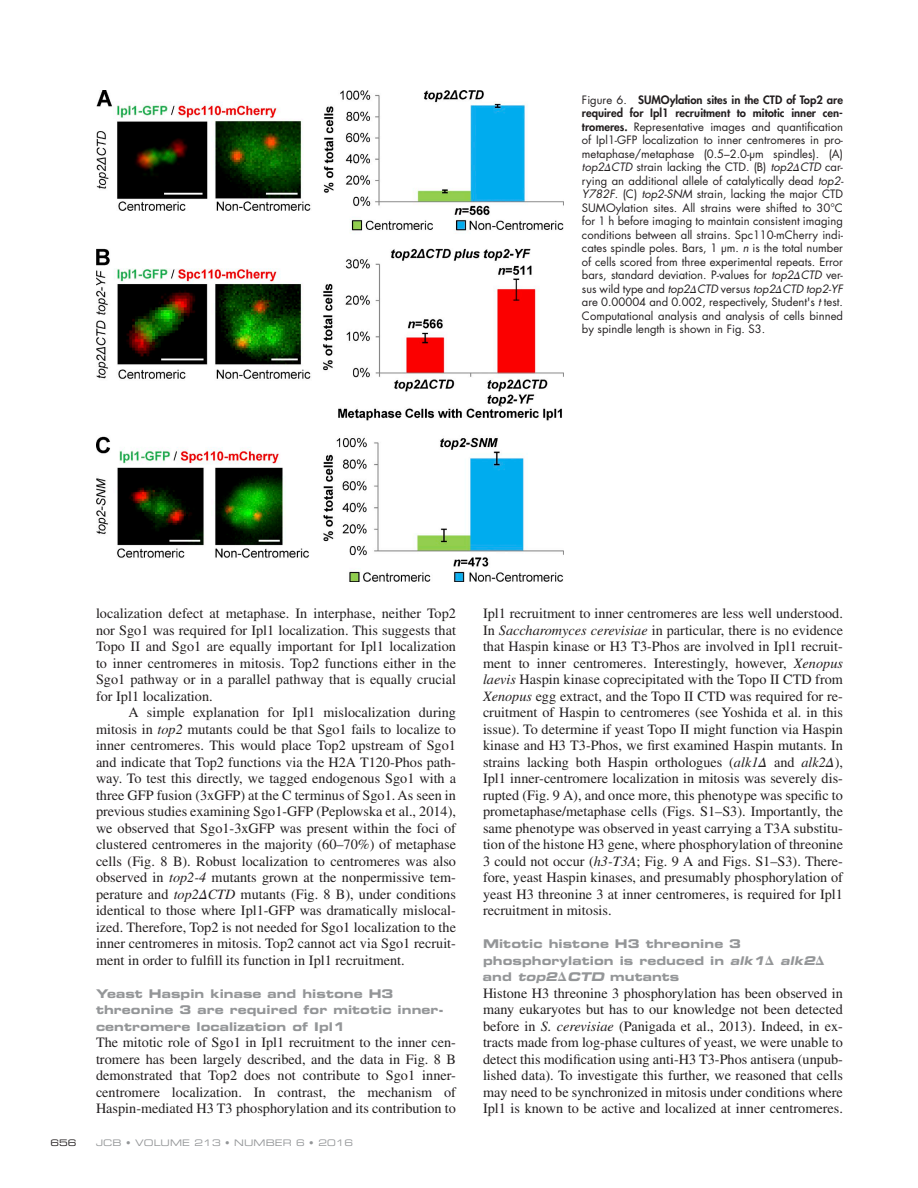
<style>
.page{position:relative;width:918px;height:1188px;background:#fff}
.page>*{position:absolute;margin:0;border:0;box-sizing:border-box;transform-origin:0 0}
.t1{font:14.25px/16.5px "Times LT Std";color:#231f20;text-align:justify}
.t2{font:12px/16.5px "Eurostile LT Std Bold Ex 2";letter-spacing:.005em;color:#949698}
.t3{font:11.25px/13.5px "Futura Std";color:#231f20;text-align:justify}
.t4{font:9px "Eurostile LT Std Ex 2";letter-spacing:.01em;color:#949698}
.t5{font:9px "Eurostile LT Std Ex 2";color:#231f20}
.s1{font-weight:800}
.s2{font-style:italic}
.s3{font-family:"STIX General";font-style:italic}
.s4{font-family:"STIX General";font-weight:700;font-size:13.5px}
</style>
<div class="page">
<img style="left:96px;top:90px;width:468px;height:492px">
<p class="t3" style="left:582px;top:93px;width:263px">Figure 6. <span class="s1">SUMOylation sites in the CTD of Top2 are required for Ipl1 recruitment to mitotic inner cen&shy;tromeres.</span> Representative images and quantification of Ipl1-GFP localization to inner centromeres in pro&shy;metaphase/metaphase (0.5–2.0-µm spindles). (A) <span class="s2">top2</span><span class="s3">Δ</span><span class="s2">CTD</span> strain lacking the CTD. (B) <span class="s2">top2</span><span class="s3">Δ</span><span class="s2">CTD</span> car&shy;rying an additional allele of catalytically dead <span class="s2">top2- Y782F</span>. (C) <span class="s2">top2-SNM</span> strain, lacking the major CTD SUMOylation sites. All strains were shifted to 30°C for 1 h before imaging to maintain consistent imaging conditions between all strains. Spc110-mCherry indi&shy;cates spindle poles. Bars, 1 µm. <span class="s2">n</span> is the total number of cells scored from three experimental repeats. Error bars, standard deviation. P-values for <span class="s2">top2</span><span class="s3">Δ</span><span class="s2">CTD</span> ver&shy;sus wild type and <span class="s2">top2</span><span class="s3">Δ</span><span class="s2">CTD</span> versus <span class="s2">top2</span><span class="s3">Δ</span><span class="s2">CTD top2-YF </span>are 0.00004 and 0.002, respectively, Student's <span class="s2">t</span> test.<br>Computational analysis and analysis of cells binned by spindle length is shown in Fig. S3.</p>
<p class="t1" style="left:96px;top:605px;width:362px">localization defect at metaphase. In interphase, neither Top2 nor Sgo1 was required for Ipl1 localization. This suggests that Topo II and Sgo1 are equally important for Ipl1 localization to inner centromeres in mitosis. Top2 functions either in the Sgo1 pathway or in a parallel pathway that is equally crucial for Ipl1 localization.</p>
<p class="t1" style="left:96px;top:704px;width:362px;text-indent:32px">A simple explanation for Ipl1 mislocalization during mitosis in <span class="s2">top2</span> mutants could be that Sgo1 fails to localize to inner centromeres. This would place Top2 upstream of Sgo1 and indicate that Top2 functions via the H2A T120-Phos path&shy;way. To test this directly, we tagged endogenous Sgo1 with a three GFP fusion (3xGFP) at the C terminus of Sgo1. As seen in previous studies examining Sgo1-GFP (Peplowska et al., 2014), we observed that Sgo1-3xGFP was present within the foci of clustered centromeres in the majority (60–70%) of metaphase cells (Fig. 8 B). Robust localization to centromeres was also observed in <span class="s2">top2-4</span> mutants grown at the nonpermissive tem&shy;perature and <span class="s2">top2</span><span class="s3">Δ</span><span class="s2">CTD</span> mutants (Fig. 8 B), under conditions identical to those where Ipl1-GFP was dramatically mislocal&shy;ized. Therefore, Top2 is not needed for Sgo1 localization to the inner centromeres in mitosis. Top2 cannot act via Sgo1 recruit&shy;ment in order to fulfill its function in Ipl1 recruitment.</p>
<p class="t2" style="left:96px;top:985px;width:349px">Yeast Haspin kinase and histone H3 threonine 3 are required for mitotic inner&shy;centromere localization of Ipl1</p>
<p class="t1" style="left:96px;top:1034px;width:362px">The mitotic role of Sgo1 in Ipl1 recruitment to the inner cen&shy;tromere has been largely described, and the data in Fig. 8 B demonstrated that Top2 does not contribute to Sgo1 inner&shy;centromere localization. In contrast, the mechanism of Haspin-mediated H3 T3 phosphorylation and its contribution to</p>
<p class="t5" style="left:50px;top:1136px;width:28px">656</p>
<p class="t4" style="left:96px;top:1136px;width:259px">JCB • VOLUME 213 • NUMBER 6 • 2016</p>
<p class="t1" style="left:483px;top:605px;width:362px">Ipl1 recruitment to inner centromeres are less well understood.<br>In <span class="s2">Saccharomyces cerevisiae</span> in particular, there is no evidence that Haspin kinase or H3 T3-Phos are involved in Ipl1 recruit&shy;ment to inner centromeres. Interestingly, however, <span class="s2">Xenopus laevis</span> Haspin kinase coprecipitated with the Topo II CTD from <span class="s2">Xenopus</span> egg extract, and the Topo II CTD was required for re&shy;cruitment of Haspin to centromeres (see Yoshida et al. in this issue). To determine if yeast Topo II might function via Haspin kinase and H3 T3-Phos, we first examined Haspin mutants. In strains lacking both Haspin orthologues (<span class="s2">alk1</span><span class="s3">Δ</span> and <span class="s2">alk2</span><span class="s3">Δ</span>), Ipl1 inner-centromere localization in mitosis was severely dis&shy;rupted (Fig. 9 A), and once more, this phenotype was specific to prometaphase/metaphase cells (Figs. S1–S3). Importantly, the same phenotype was observed in yeast carrying a T3A substitu&shy;tion of the histone H3 gene, where phosphorylation of threonine 3 could not occur (<span class="s2">h3-T3A</span>; Fig. 9 A and Figs. S1–S3). There&shy;fore, yeast Haspin kinases, and presumably phosphorylation of yeast H3 threonine 3 at inner centromeres, is required for Ipl1 recruitment in mitosis.</p>
<p class="t2" style="left:483px;top:935px;width:344px">Mitotic histone H3 threonine 3 phosphorylation is reduced in <span class="s2">alk1</span><span class="s4">Δ</span> <span class="s2">alk2</span><span class="s4">Δ </span>and <span class="s2">top2</span><span class="s4">Δ</span><span class="s2">CTD</span> mutants</p>
<p class="t1" style="left:483px;top:984px;width:362px">Histone H3 threonine 3 phosphorylation has been observed in many eukaryotes but has to our knowledge not been detected before in <span class="s2">S. cerevisiae</span> (Panigada et al., 2013). Indeed, in ex&shy;tracts made from log-phase cultures of yeast, we were unable to detect this modification using anti-H3 T3-Phos antisera (unpub&shy;lished data). To investigate this further, we reasoned that cells may need to be synchronized in mitosis under conditions where Ipl1 is known to be active and localized at inner centromeres.</p>
</div>
